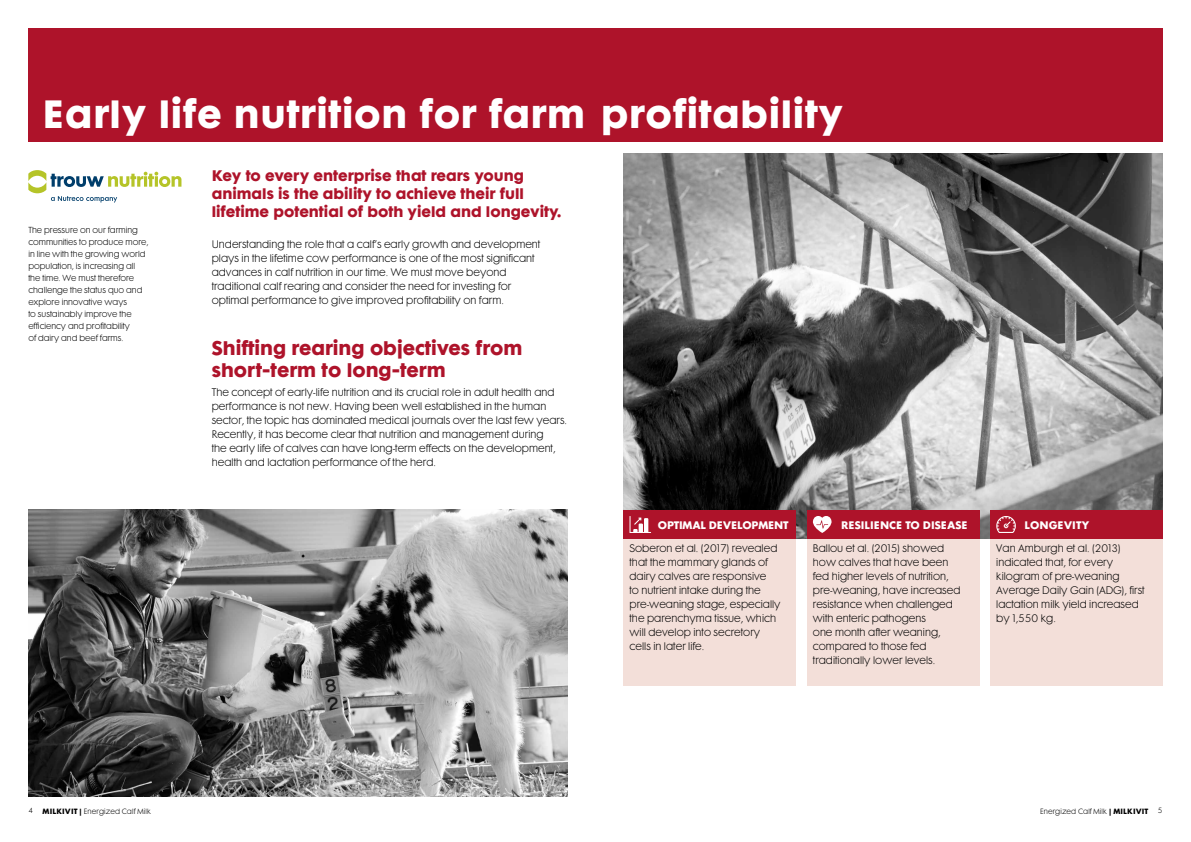
<style>
.page{position:relative;width:1191px;height:842px;background:#fff}
.page>*{position:absolute;margin:0;border:0;box-sizing:border-box;transform-origin:0 0}
.t1{font:700 36px "Futura Maxi Std";letter-spacing:.02em;color:#fff}
.t2{font:700 18px/22px "Futura Maxi Std";color:#ae132a}
.t3{font:700 14px/18px "Futura Maxi Std";color:#ae132a}
.t4{font:10px/14px "Futura Maxi CG Light";color:#000}
.t5{font:700 10px "Futura Maxi Std";color:#fff}
.t6{font:700 10px "Futura Maxi Std";letter-spacing:-.02em;color:#fff}
.t7{font:8px/12px "Futura Maxi CG Light";color:#000}
.t8{font:7px "Futura Maxi CG Light";letter-spacing:.02em;color:#000}
.s1{font-family:"Futura Maxi Std";font-weight:700}
</style>
<div class="page">
<img style="left:624px;top:153px;width:538px;height:385px">
<div style="left:624px;top:539px;width:172px;height:147px;background:#f3dfd9"></div>
<div style="left:807px;top:539px;width:172px;height:147px;background:#f3dfd9"></div>
<div style="left:990px;top:539px;width:172px;height:147px;background:#f3dfd9"></div>
<div style="left:28px;top:28px;width:1134px;height:114px;background:#ae132a"></div>
<svg style="left:28px;top:170px;width:153px;height:33px"></svg>
<img style="left:28px;top:510px;width:539px;height:287px">
<div style="left:624px;top:510px;width:172px;height:29px;background:#ae132a"></div>
<div style="left:807px;top:510px;width:172px;height:29px;background:#ae132a"></div>
<div style="left:990px;top:510px;width:172px;height:29px;background:#ae132a"></div>
<svg style="left:629px;top:516px;width:22px;height:17px"></svg>
<svg style="left:812px;top:516px;width:20px;height:17px"></svg>
<svg style="left:996px;top:516px;width:19px;height:17px"></svg>
<h1 class="t1" style="left:43px;top:88px;width:802px">Early life nutrition for farm profitability</h1>
<h3 class="t3" style="left:212px;top:166px;width:351px">Key to every enterprise that rears young animals is the ability to achieve their full lifetime potential of both yield and longevity.</h3>
<p class="t4" style="left:212px;top:238px;width:330px">Understanding the role that a calf’s early growth and development plays in the lifetime cow performance is one of the most significant advances in calf nutrition in our time. We must move beyond traditional calf rearing and consider the need for investing for optimal performance to give improved profitability on farm.</p>
<h2 class="t2" style="left:212px;top:336px;width:312px">Shifting rearing objectives from short-term to long-term</h2>
<p class="t4" style="left:212px;top:386px;width:357px">The concept of early-life nutrition and its crucial role in adult health and performance is not new. Having been well established in the human sector, the topic has dominated medical journals over the last few years.<br>Recently, it has become clear that nutrition and management during<br>the early life of calves can have long-term effects on the development, health and lactation performance of the herd.</p>
<p class="t7" style="left:28px;top:224px;width:122px">The pressure on our farming communities to produce more, in line with the growing world population, is increasing all the time. We must therefore challenge the status quo and explore innovative ways<br>to sustainably improve the efficiency and profitability<br>of dairy and beef farms.</p>
<p class="t6" style="left:658px;top:517px;width:132px">OPTIMAL DEVELOPMENT</p>
<p class="t5" style="left:841px;top:517px;width:128px">RESILIENCE TO DISEASE</p>
<p class="t5" style="left:1024px;top:517px;width:66px">LONGEVITY</p>
<p class="t4" style="left:629px;top:541px;width:153px">Soberon et al. (2017) revealed that the mammary glands of dairy calves are responsive<br>to nutrient intake during the pre-weaning stage, especially the parenchyma tissue, which will develop into secretory cells in later life.</p>
<p class="t4" style="left:813px;top:541px;width:149px">Ballou et al. (2015) showed how calves that have been fed higher levels of nutrition, pre-weaning, have increased resistance when challenged with enteric pathogens<br>one month after weaning, compared to those fed traditionally lower levels.</p>
<p class="t4" style="left:996px;top:541px;width:150px">Van Amburgh et al. (2013) indicated that, for every kilogram of pre-weaning<br>Average Daily Gain (ADG), first lactation milk yield increased by 1,550 kg.</p>
<p class="t8" style="left:28px;top:806px;width:6px">4</p>
<p class="t8" style="left:43px;top:807px;width:110px"><span class="s1">MILKIVIT |</span> Energized Calf Milk</p>
<p class="t8" style="left:1040px;top:807px;width:110px">Energized Calf Milk <span class="s1">| MILKIVIT</span></p>
<p class="t8" style="left:1158px;top:806px;width:6px">5</p>
</div>
